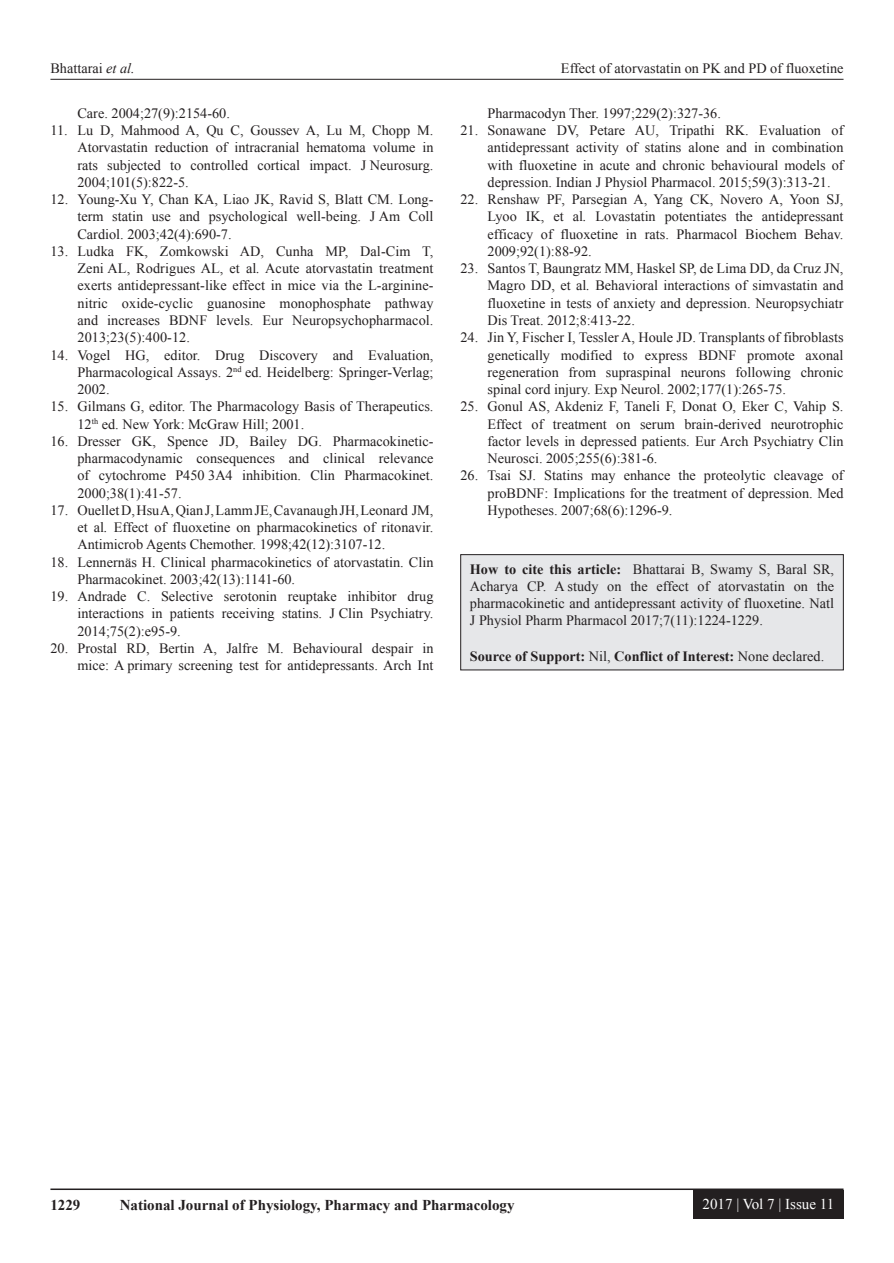
<style>
.page{position:relative;width:894px;height:1263px;background:#fff}
.page>*{position:absolute;margin:0;border:0;box-sizing:border-box;transform-origin:0 0}
.t1{font:700 15px "Times New Roman";color:#231f20}
.t2{font:15px "Times New Roman";color:#fff}
.REF{font:14.25px/17.2px "Times New Roman";color:#231f20;text-align:justify}
.HTC{font:14.25px/17.2px "Times New Roman";color:#231f20;text-align:justify}
.HTC-2{font:700 14.25px "Times New Roman";color:#231f20}
.s1{font-style:italic}
.s2{font-weight:700}
.s3{font-weight:400}
</style>
<div class="page">
<hr style="left:50px;top:79px;width:793px;height:1px;background:#231f20">
<hr style="left:50px;top:1188px;width:793px;height:2px;background:#231f20">
<div style="left:693px;top:1190px;width:150px;height:28px;background:#231f20"></div>
<div style="left:460px;top:554px;width:383px;height:116px;background:#e6e7e9"></div>
<div style="left:460px;top:554px;width:383px;height:116px;border:1px solid #231f20"></div>
<p class="REF" style="left:50px;top:59px;width:86px">Bhattarai <span class="s1">et al.</span></p>
<p class="REF" style="left:560px;top:59px;width:284px">Effect of atorvastatin on PK and PD of fluoxetine</p>
<p class="REF" style="left:77px;top:104px;width:154px">Care. 2004;27(9):2154-60.</p>
<p class="REF" style="left:77px;top:121px;width:357px;text-indent:-27px">11. Lu D, Mahmood A, Qu C, Goussev A, Lu M, Chopp M.<br>Atorvastatin reduction of intracranial hematoma volume in rats subjected to controlled cortical impact. J Neurosurg.<br>2004;101(5):822-5.</p>
<p class="REF" style="left:77px;top:190px;width:357px;text-indent:-27px">12. Young-Xu Y, Chan KA, Liao JK, Ravid S, Blatt CM. Long&shy;term statin use and psychological well-being. J Am Coll Cardiol. 2003;42(4):690-7.</p>
<p class="REF" style="left:77px;top:242px;width:357px;text-indent:-27px">13. Ludka FK, Zomkowski AD, Cunha MP, Dal-Cim T, Zeni AL, Rodrigues AL, et al<span class="s1">.</span> Acute atorvastatin treatment exerts antidepressant-like effect in mice via the L-arginine&shy;nitric oxide-cyclic guanosine monophosphate pathway and increases BDNF levels. Eur Neuropsychopharmacol.<br>2013;23(5):400-12.</p>
<p class="REF" style="left:77px;top:346px;width:357px;text-indent:-27px">14. Vogel HG, editor. Drug Discovery and Evaluation, Pharmacological Assays. 2<sup>nd</sup> ed. Heidelberg: Springer-Verlag; 2002.</p>
<p class="REF" style="left:77px;top:397px;width:357px;text-indent:-27px">15. Gilmans G, editor. The Pharmacology Basis of Therapeutics.<br>12<sup>th</sup> ed. New York: McGraw Hill; 2001.</p>
<p class="REF" style="left:77px;top:432px;width:357px;text-indent:-27px">16. Dresser GK, Spence JD, Bailey DG. Pharmacokinetic&shy;pharmacodynamic consequences and clinical relevance of cytochrome P450 3A4 inhibition. Clin Pharmacokinet.<br>2000;38(1):41-57.</p>
<p class="REF" style="left:77px;top:501px;width:357px;text-indent:-27px">17. Ouellet D, Hsu A, Qian J, Lamm JE, Cavanaugh JH, Leonard JM, et al<span class="s1">.</span> Effect of fluoxetine on pharmacokinetics of ritonavir.<br>Antimicrob Agents Chemother. 1998;42(12):3107-12.</p>
<p class="REF" style="left:77px;top:553px;width:357px;text-indent:-27px">18. Lennernäs H. Clinical pharmacokinetics of atorvastatin. Clin<br>Pharmacokinet. 2003;42(13):1141-60.</p>
<p class="REF" style="left:77px;top:587px;width:357px;text-indent:-27px">19. Andrade C. Selective serotonin reuptake inhibitor drug interactions in patients receiving statins. J Clin Psychiatry.<br>2014;75(2):e95-9.</p>
<p class="REF" style="left:50px;top:639px;width:384px;text-align:right">20. Prostal RD, Bertin A, Jalfre M. Behavioural despair in mice: A primary screening test for antidepressants. Arch Int</p>
<p class="REF" style="left:487px;top:104px;width:235px">Pharmacodyn Ther. 1997;229(2):327-36.</p>
<p class="REF" style="left:487px;top:121px;width:357px;text-indent:-27px">21. Sonawane DV, Petare AU, Tripathi RK. Evaluation of antidepressant activity of statins alone and in combination with fluoxetine in acute and chronic behavioural models of depression. Indian J Physiol Pharmacol. 2015;59(3):313-21.</p>
<p class="REF" style="left:487px;top:190px;width:357px;text-indent:-27px">22. Renshaw PF, Parsegian A, Yang CK, Novero A, Yoon SJ, Lyoo IK, et al<span class="s1">.</span> Lovastatin potentiates the antidepressant efficacy of fluoxetine in rats. Pharmacol Biochem Behav.<br>2009;92(1):88-92.</p>
<p class="REF" style="left:487px;top:259px;width:357px;text-indent:-27px">23. Santos T, Baungratz MM, Haskel SP, de Lima DD, da Cruz JN, Magro DD, et al<span class="s1">.</span> Behavioral interactions of simvastatin and fluoxetine in tests of anxiety and depression. Neuropsychiatr Dis Treat. 2012;8:413-22.</p>
<p class="REF" style="left:487px;top:328px;width:357px;text-indent:-27px">24. Jin Y, Fischer I, Tessler A, Houle JD. Transplants of fibroblasts genetically modified to express BDNF promote axonal regeneration from supraspinal neurons following chronic spinal cord injury. Exp Neurol. 2002;177(1):265-75.</p>
<p class="REF" style="left:487px;top:397px;width:357px;text-indent:-27px">25. Gonul AS, Akdeniz F, Taneli F, Donat O, Eker C, Vahip S.<br>Effect of treatment on serum brain-derived neurotrophic factor levels in depressed patients. Eur Arch Psychiatry Clin Neurosci. 2005;255(6):381-6.</p>
<p class="REF" style="left:487px;top:466px;width:357px;text-indent:-27px">26. Tsai SJ. Statins may enhance the proteolytic cleavage of proBDNF: Implications for the treatment of depression. Med Hypotheses. 2007;68(6):1296-9.</p>
<p class="HTC" style="left:469px;top:560px;width:365px"><span class="s2">How to cite this article:</span> Bhattarai B, Swamy S, Baral SR, Acharya CP. A study on the effect of atorvastatin on the pharmacokinetic and antidepressant activity of fluoxetine. Natl J Physiol Pharm Pharmacol 2017;7(11):1224-1229.</p>
<p class="HTC-2" style="left:469px;top:645px;width:356px">Source of Support: <span class="s3">Nil,</span> Conflict of Interest: <span class="s3">None declared.</span></p>
<p class="t1" style="left:50px;top:1194px;width:31px">1229</p>
<p class="t1" style="left:120px;top:1194px;width:396px">National Journal of Physiology, Pharmacy and Pharmacology</p>
<p class="t2" style="left:702px;top:1193px;width:133px">2017 | Vol 7 | Issue 11</p>
</div>
